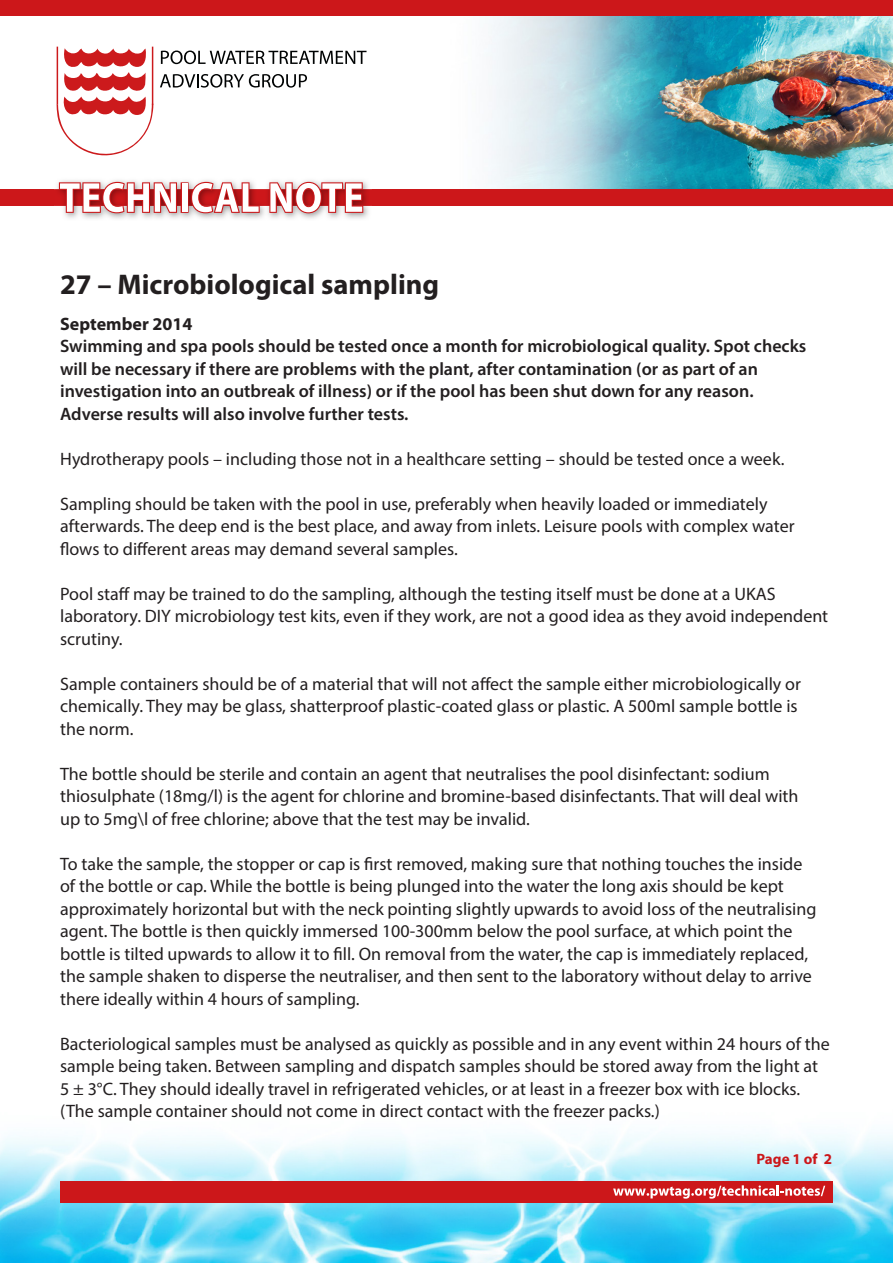
<style>
.page{position:relative;width:893px;height:1263px;background:#fff}
.page>*{position:absolute;margin:0;border:0;box-sizing:border-box;transform-origin:0 0}
.Note_header{font:700 28.5px "Myriad Pro";color:#231f20}
.Bodycopy_regular{font:18px/22.5px "Myriad Pro";color:#231f20}
.Semi-bold_intro_para{font:600 18px/22.5px "Myriad Pro";color:#231f20}
.Date{font:700 18px "Myriad Pro";color:#231f20}
.t1{font:700 15px "Myriad Pro";color:#cc171a}
</style>
<div class="page">
<img style="left:280px;top:16px;width:613px;height:173px">
<svg style="left:57px;top:47px;width:96px;height:108px"></svg>
<svg style="left:161px;top:51px;width:205px;height:13px"></svg>
<svg style="left:160px;top:74px;width:147px;height:14px"></svg>
<img style="left:0;top:1133px;width:893px;height:130px">
<div style="left:0;top:189px;width:893px;height:17px;background:#cc171a"></div>
<div style="left:60px;top:1181px;width:773px;height:22px;background:#cc171a"></div>
<img style="left:57px;top:185px;width:312px;height:34px">
<img style="left:364px;top:177px;width:7px;height:12px">
<img style="left:54px;top:189px;width:317px;height:17px">
<svg style="left:58px;top:169px;width:306px;height:46px"></svg>
<div style="left:0;top:0;width:893px;height:16px;background:#cc171a"></div>
<svg style="left:613px;top:1185px;width:212px;height:13px"></svg>
<p class="Note_header" style="left:60px;top:269px;width:381px">27 – Microbiological sampling</p>
<p class="Date" style="left:60px;top:313px;width:134px">September 2014</p>
<p class="Semi-bold_intro_para" style="left:60px;top:334px;width:748px">Swimming and spa pools should be tested once a month for microbiological quality. Spot checks will be necessary if there are problems with the plant, after contamination (or as part of an investigation into an outbreak of illness) or if the pool has been shut down for any reason.<br>Adverse results will also involve further tests.</p>
<p class="Bodycopy_regular" style="left:60px;top:447px;width:726px">Hydrotherapy pools – including those not in a healthcare setting – should be tested once a week.</p>
<p class="Bodycopy_regular" style="left:60px;top:492px;width:736px">Sampling should be taken with the pool in use, preferably when heavily loaded or immediately afterwards. The deep end is the best place, and away from inlets. Leisure pools with complex water flows to different areas may demand several samples.</p>
<p class="Bodycopy_regular" style="left:60px;top:582px;width:770px">Pool staff may be trained to do the sampling, although the testing itself must be done at a UKAS laboratory. DIY microbiology test kits, even if they work, are not a good idea as they avoid independent scrutiny.</p>
<p class="Bodycopy_regular" style="left:60px;top:672px;width:742px">Sample containers should be of a material that will not affect the sample either microbiologically or chemically. They may be glass, shatterproof plastic-coated glass or plastic. A 500ml sample bottle is the norm.</p>
<p class="Bodycopy_regular" style="left:60px;top:762px;width:740px">The bottle should be sterile and contain an agent that neutralises the pool disinfectant: sodium thiosulphate (18mg/l) is the agent for chlorine and bromine-based disinfectants. That will deal with up to 5mg\l of free chlorine; above that the test may be invalid.</p>
<p class="Bodycopy_regular" style="left:60px;top:852px;width:758px">To take the sample, the stopper or cap is first removed, making sure that nothing touches the inside of the bottle or cap. While the bottle is being plunged into the water the long axis should be kept approximately horizontal but with the neck pointing slightly upwards to avoid loss of the neutralising agent. The bottle is then quickly immersed 100-300mm below the pool surface, at which point the bottle is tilted upwards to allow it to fill. On removal from the water, the cap is immediately replaced, the sample shaken to disperse the neutraliser, and then sent to the laboratory without delay to arrive there ideally within 4 hours of sampling.</p>
<p class="Bodycopy_regular" style="left:60px;top:1032px;width:771px">Bacteriological samples must be analysed as quickly as possible and in any event within 24 hours of the sample being taken. Between sampling and dispatch samples should be stored away from the light at 5 ± 3°C. They should ideally travel in refrigerated vehicles, or at least in a freezer box with ice blocks. (The sample container should not come in direct contact with the freezer packs.)</p>
<p class="t1" style="left:756px;top:1150px;width:77px">Page 1 of 2</p>
</div>
